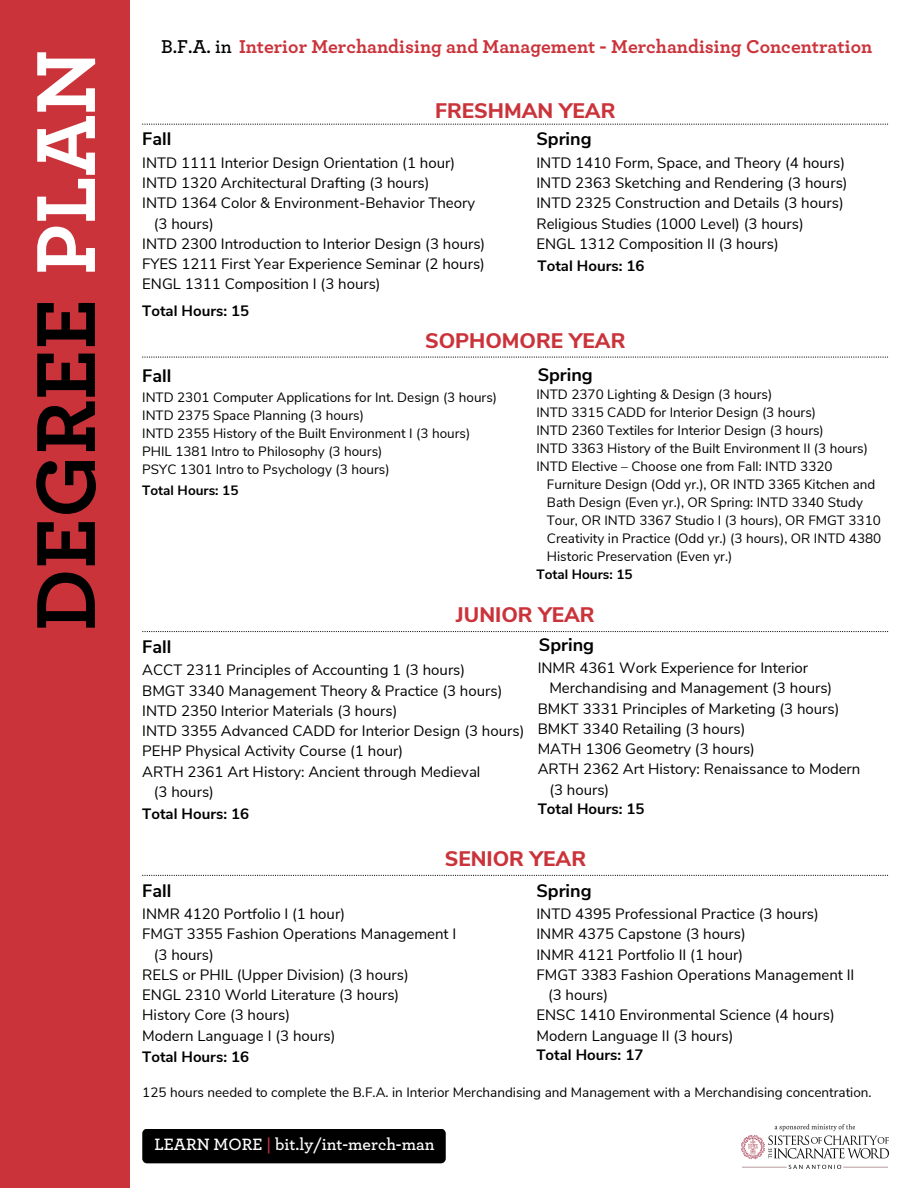
<style>
.page{position:relative;width:918px;height:1188px;background:#fff}
.page>*{position:absolute;margin:0;border:0;box-sizing:border-box;transform-origin:0 0}
.t1{font:700 87.75px "Archer Pro";color:#000}
.t2{font:800 21px "Nunito Sans";color:#cb333b}
.t3{font:700 19.5px "Archer Pro";color:#cb333b}
.t4{font:700 18px "Nunito Sans";color:#000}
.t5{font:600 17.25px "Archer Pro";color:#fff}
.t6{font:15px "Nunito Sans";color:#000}
.t7{font:700 15px "Nunito Sans";color:#000}
.t8{font:13.5px "Nunito Sans";color:#000}
.t9{font:700 13.5px "Nunito Sans";color:#000}
.s1{color:#fff}
.s2{font-weight:600;color:#000}
.s3{color:#cb333b}
</style>
<div class="page">
<div style="left:0;top:0;width:130px;height:1188px;background:#cb333b"></div>
<svg style="left:142px;top:124px;width:746px;height:1px"></svg>
<svg style="left:142px;top:357px;width:746px;height:1px"></svg>
<svg style="left:142px;top:631px;width:746px;height:1px"></svg>
<svg style="left:142px;top:875px;width:746px;height:1px"></svg>
<img style="left:741px;top:1124px;width:147px;height:44px">
<div style="left:142px;top:1129px;width:304px;height:34px;background:#000;border-radius:5px"></div>
<h1 class="t1" style="left:25px;top:631px;width:583px;rotate:-90deg">DEGREE <span class="s1">PLAN</span></h1>
<p class="t3" style="left:161px;top:37px;width:713px"><span class="s2">B.F.A. in</span> Interior Merchandising and Management - Merchandising Concentration</p>
<h3 class="t2" style="left:435px;top:97px;width:182px">FRESHMAN YEAR</h3>
<h3 class="t4" style="left:142px;top:127px;width:31px">Fall</h3>
<h2 class="t6" style="left:142px;top:153px;width:314px">INTD 1111 Interior Design Orientation (1 hour)</h2>
<p class="t6" style="left:142px;top:173px;width:289px">INTD 1320 Architectural Drafting (3 hours)</p>
<p class="t6" style="left:142px;top:193px;width:335px">INTD 1364 Color &amp; Environment-Behavior Theory</p>
<p class="t6" style="left:154px;top:214px;width:62px">(3 hours)</p>
<p class="t6" style="left:142px;top:234px;width:345px">INTD 2300 Introduction to Interior Design (3 hours)</p>
<p class="t6" style="left:142px;top:254px;width:344px">FYES 1211 First Year Experience Seminar (2 hours)</p>
<p class="t6" style="left:142px;top:274px;width:240px">ENGL 1311 Composition I (3 hours)</p>
<p class="t7" style="left:142px;top:301px;width:108px">Total Hours: 15</p>
<p class="t4" style="left:536px;top:127px;width:57px">Spring</p>
<p class="t6" style="left:536px;top:153px;width:310px">INTD 1410 Form, Space, and Theory (4 hours)</p>
<p class="t6" style="left:536px;top:173px;width:313px">INTD 2363 Sketching and Rendering (3 hours)</p>
<p class="t6" style="left:536px;top:193px;width:309px">INTD 2325 Construction and Details (3 hours)</p>
<p class="t6" style="left:536px;top:214px;width:269px">Religious Studies (1000 Level) (3 hours)</p>
<p class="t6" style="left:536px;top:234px;width:244px">ENGL 1312 Composition II (3 hours)</p>
<p class="t7" style="left:538px;top:256px;width:108px">Total Hours: 16</p>
<p class="t2" style="left:425px;top:327px;width:202px">SOPHOMORE YEAR</p>
<p class="t4" style="left:538px;top:363px;width:57px">Spring</p>
<p class="t8" style="left:536px;top:385px;width:237px">INTD 2370 Lighting &amp; Design (3 hours)</p>
<p class="t8" style="left:536px;top:403px;width:281px">INTD 3315 CADD for Interior Design (3 hours)</p>
<p class="t8" style="left:536px;top:421px;width:289px">INTD 2360 Textiles for Interior Design (3 hours)</p>
<p class="t8" style="left:536px;top:439px;width:333px">INTD 3363 History of the Built Environment II (3 hours)</p>
<p class="t8" style="left:536px;top:457px;width:298px">INTD Elective – Choose one from Fall: INTD 3320</p>
<p class="t8" style="left:547px;top:475px;width:330px">Furniture Design (Odd yr.), OR INTD 3365 Kitchen and</p>
<p class="t8" style="left:547px;top:493px;width:318px">Bath Design (Even yr.), OR Spring: INTD 3340 Study</p>
<p class="t8" style="left:547px;top:511px;width:336px">Tour, OR INTD 3367 Studio I (3 hours), OR FMGT 3310</p>
<p class="t8" style="left:547px;top:529px;width:336px">Creativity in Practice (Odd yr.) (3 hours), OR INTD 4380</p>
<p class="t8" style="left:547px;top:547px;width:187px">Historic Preservation (Even yr.)</p>
<p class="t9" style="left:536px;top:565px;width:98px">Total Hours: 15</p>
<p class="t2" style="left:456px;top:601px;width:140px">JUNIOR YEAR</p>
<p class="t4" style="left:142px;top:364px;width:31px">Fall</p>
<h2 class="t8" style="left:142px;top:389px;width:356px">INTD 2301 Computer Applications for Int. Design (3 hours)</h2>
<p class="t8" style="left:142px;top:407px;width:223px">INTD 2375 Space Planning (3 hours)</p>
<p class="t8" style="left:142px;top:425px;width:330px">INTD 2355 History of the Built Environment I (3 hours)</p>
<p class="t8" style="left:142px;top:443px;width:242px">PHIL 1381 Intro to Philosophy (3 hours)</p>
<p class="t8" style="left:142px;top:461px;width:249px">PSYC 1301 Intro to Psychology (3 hours)</p>
<p class="t9" style="left:142px;top:481px;width:98px">Total Hours: 15</p>
<p class="t4" style="left:539px;top:632px;width:57px">Spring</p>
<p class="t6" style="left:538px;top:658px;width:272px">INMR 4361 Work Experience for Interior</p>
<p class="t6" style="left:549px;top:678px;width:284px">Merchandising and Management (3 hours)</p>
<p class="t6" style="left:538px;top:698px;width:303px">BMKT 3331 Principles of Marketing (3 hours)</p>
<p class="t6" style="left:538px;top:719px;width:209px">BMKT 3340 Retailing (3 hours)</p>
<p class="t6" style="left:538px;top:739px;width:219px">MATH 1306 Geometry (3 hours)</p>
<p class="t6" style="left:538px;top:759px;width:324px">ARTH 2362 Art History: Renaissance to Modern</p>
<p class="t6" style="left:549px;top:779px;width:62px">(3 hours)</p>
<p class="t7" style="left:538px;top:799px;width:108px">Total Hours: 15</p>
<p class="t2" style="left:445px;top:844px;width:143px">SENIOR YEAR</p>
<p class="t4" style="left:142px;top:635px;width:31px">Fall</p>
<h2 class="t6" style="left:142px;top:660px;width:324px">ACCT 2311 Principles of Accounting 1 (3 hours)</h2>
<p class="t6" style="left:142px;top:680px;width:362px">BMGT 3340 Management Theory &amp; Practice (3 hours)</p>
<p class="t6" style="left:142px;top:701px;width:257px">INTD 2350 Interior Materials (3 hours)</p>
<p class="t6" style="left:142px;top:721px;width:384px">INTD 3355 Advanced CADD for Interior Design (3 hours)</p>
<p class="t6" style="left:142px;top:741px;width:262px">PEHP Physical Activity Course (1 hour)</p>
<p class="t6" style="left:142px;top:761px;width:340px">ARTH 2361 Art History: Ancient through Medieval</p>
<p class="t6" style="left:154px;top:782px;width:62px">(3 hours)</p>
<p class="t7" style="left:142px;top:803px;width:108px">Total Hours: 16</p>
<p class="t4" style="left:536px;top:878px;width:57px">Spring</p>
<p class="t6" style="left:536px;top:904px;width:284px">INTD 4395 Professional Practice (3 hours)</p>
<p class="t6" style="left:536px;top:924px;width:211px">INMR 4375 Capstone (3 hours)</p>
<p class="t6" style="left:536px;top:945px;width:208px">INMR 4121 Portfolio II (1 hour)</p>
<p class="t6" style="left:536px;top:965px;width:320px">FMGT 3383 Fashion Operations Management II</p>
<p class="t6" style="left:548px;top:985px;width:62px">(3 hours)</p>
<p class="t6" style="left:536px;top:1005px;width:300px">ENSC 1410 Environmental Science (4 hours)</p>
<p class="t6" style="left:536px;top:1026px;width:199px">Modern Language II (3 hours)</p>
<p class="t7" style="left:536px;top:1045px;width:108px">Total Hours: 17</p>
<p class="t8" style="left:142px;top:1084px;width:731px">125 hours needed to complete the B.F.A. in Interior Merchandising and Management with a Merchandising concentration.</p>
<p class="t4" style="left:142px;top:878px;width:31px">Fall</p>
<h2 class="t6" style="left:142px;top:904px;width:204px">INMR 4120 Portfolio I (1 hour)</h2>
<p class="t6" style="left:142px;top:924px;width:316px">FMGT 3355 Fashion Operations Management I</p>
<p class="t6" style="left:154px;top:945px;width:62px">(3 hours)</p>
<p class="t6" style="left:142px;top:965px;width:268px">RELS or PHIL (Upper Division) (3 hours)</p>
<p class="t6" style="left:142px;top:985px;width:259px">ENGL 2310 World Literature (3 hours)</p>
<p class="t6" style="left:142px;top:1005px;width:149px">History Core (3 hours)</p>
<p class="t6" style="left:142px;top:1026px;width:195px">Modern Language I (3 hours)</p>
<p class="t7" style="left:142px;top:1047px;width:108px">Total Hours: 16</p>
<p class="t5" style="left:154px;top:1137px;width:282px">LEARN MORE <span class="s3">|</span> bit.ly/int-merch-man</p>
</div>
